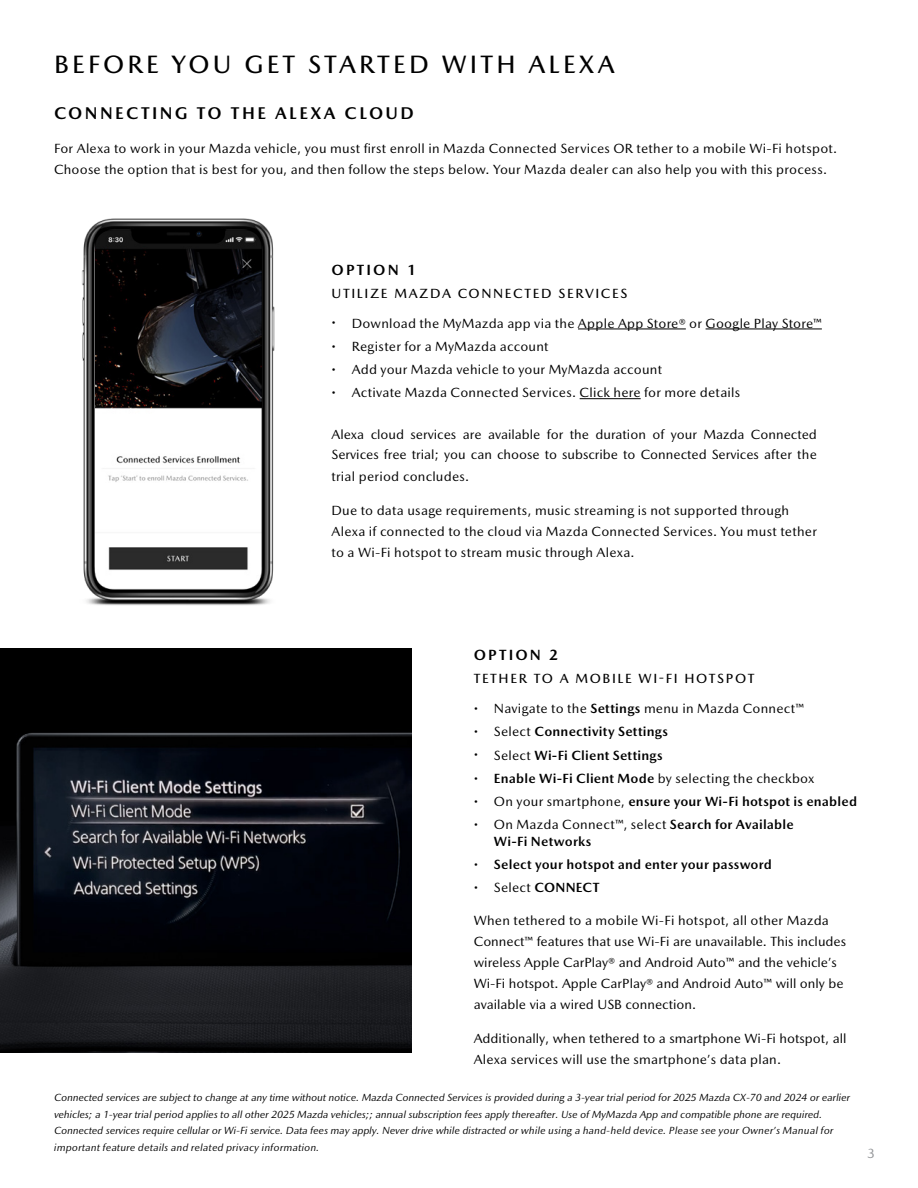
<style>
.page{position:relative;width:918px;height:1188px;background:#fff}
.page>*{position:absolute;margin:0;border:0;box-sizing:border-box;transform-origin:0 0}
.t1{font:500 25.5px "Mazda Type";letter-spacing:.125em;color:#000}
.t2{font:700 17.25px "Mazda Type";letter-spacing:.14em;color:#000}
.t3{font:700 15px "Mazda Type";letter-spacing:.14em;color:#000}
.t4{font:13.5px/21px "Mazda Type";letter-spacing:.015em;color:#000}
.t5{font:700 13.5px/16.5px "Mazda Type";letter-spacing:.015em;color:#000}
.t6{font:500 13.5px "Mazda Type";letter-spacing:.12em;color:#000}
.t7{font:13.5px "Mazda Type";color:#939598}
.t8{font:italic 10.5px/16.5px "Mazda Type";color:#000}
.s1{font-weight:700}
.s2{font-weight:400}
</style>
<div class="page">
<hr style="left:578px;top:329px;width:108px;height:1px;background:#000">
<hr style="left:706px;top:329px;width:116px;height:1px;background:#000">
<hr style="left:580px;top:398px;width:61px;height:1px;background:#000">
<img style="left:0;top:649px;width:411px;height:403px">
<img style="left:82px;top:218px;width:193px;height:388px">
<h1 class="t1" style="left:54px;top:49px;width:562px">BEFORE YOU GET STARTED WITH ALEXA</h1>
<p class="t2" style="left:54px;top:103px;width:361px">CONNECTING TO THE ALEXA CLOUD</p>
<p class="t4" style="left:54px;top:138px;width:785px">For Alexa to work in your Mazda vehicle, you must first enroll in Mazda Connected Services OR tether to a mobile Wi-Fi hotspot.<br>Choose the option that is best for you, and then follow the steps below. Your Mazda dealer can also help you with this process.</p>
<p class="t3" style="left:332px;top:260px;width:86px">OPTION 1</p>
<p class="t6" style="left:332px;top:285px;width:297px">UTILIZE MAZDA CONNECTED SERVICES</p>
<p class="t4" style="left:332px;top:312px;width:492px"><sup>•</sup> Download the MyMazda app via the Apple App Store® or Google Play Store™</p>
<p class="t4" style="left:332px;top:336px;width:219px"><sup>•</sup> Register for a MyMazda account</p>
<p class="t4" style="left:332px;top:359px;width:332px"><sup>•</sup> Add your Mazda vehicle to your MyMazda account</p>
<p class="t4" style="left:332px;top:382px;width:410px"><sup>•</sup> Activate Mazda Connected Services. Click here for more details</p>
<p class="t4" style="left:332px;top:423px;width:487px;text-align:justify">Alexa cloud services are available for the duration of your Mazda Connected Services free trial; you can choose to subscribe to Connected Services after the trial period concludes.</p>
<p class="t4" style="left:332px;top:500px;width:487px">Due to data usage requirements, music streaming is not supported through<br>Alexa if connected to the cloud via Mazda Connected Services. You must tether to a Wi-Fi hotspot to stream music through Alexa.</p>
<p class="t3" style="left:474px;top:646px;width:86px">OPTION 2</p>
<p class="t6" style="left:474px;top:670px;width:282px">TETHER TO A MOBILE WI-FI HOTSPOT</p>
<p class="t4" style="left:474px;top:698px;width:332px"><sup>•</sup> Navigate to the <span class="s1">Settings</span> menu in Mazda Connect™</p>
<p class="t5" style="left:474px;top:723px;width:196px"><sup>•</sup> <span class="s2">Select</span> Connectivity Settings</p>
<p class="t5" style="left:474px;top:747px;width:191px"><sup>•</sup> <span class="s2">Select</span> Wi-Fi Client Settings</p>
<p class="t4" style="left:474px;top:768px;width:342px"><sup>•</sup> <span class="s1">Enable Wi-Fi Client Mode</span> by selecting the checkbox</p>
<p class="t5" style="left:474px;top:793px;width:385px"><sup>•</sup> <span class="s2">On your smartphone,</span> ensure your Wi-Fi hotspot is enabled</p>
<p class="t5" style="left:494px;top:816px;width:301px;text-indent:-20px"><sup>•</sup> <span class="s2">On Mazda Connect™, select</span> Search for Available<br>Wi-Fi Networks</p>
<p class="t5" style="left:474px;top:856px;width:300px"><sup>•</sup> Select your hotspot and enter your password</p>
<p class="t5" style="left:474px;top:879px;width:127px"><sup>•</sup> <span class="s2">Select</span> CONNECT</p>
<p class="t4" style="left:474px;top:909px;width:374px">When tethered to a mobile Wi-Fi hotspot, all other Mazda Connect™ features that use Wi-Fi are unavailable. This includes wireless Apple CarPlay® and Android Auto™ and the vehicle’s Wi-Fi hotspot. Apple CarPlay® and Android Auto™ will only be available via a wired USB connection.</p>
<p class="t4" style="left:474px;top:1028px;width:374px">Additionally, when tethered to a smartphone Wi-Fi hotspot, all<br>Alexa services will use the smartphone’s data plan.</p>
<p class="t8" style="left:54px;top:1089px;width:798px">Connected services are subject to change at any time without notice. Mazda Connected Services is provided during a 3-year trial period for 2025 Mazda CX-70 and 2024 or earlier vehicles; a 1-year trial period applies to all other 2025 Mazda vehicles;; annual subscription fees apply thereafter. Use of MyMazda App and compatible phone are required.<br>Connected services require cellular or Wi-Fi service. Data fees may apply. Never drive while distracted or while using a hand-held device. Please see your Owner’s Manual for important feature details and related privacy information.</p>
<p class="t7" style="left:867px;top:1145px;width:9px">3</p>
</div>
